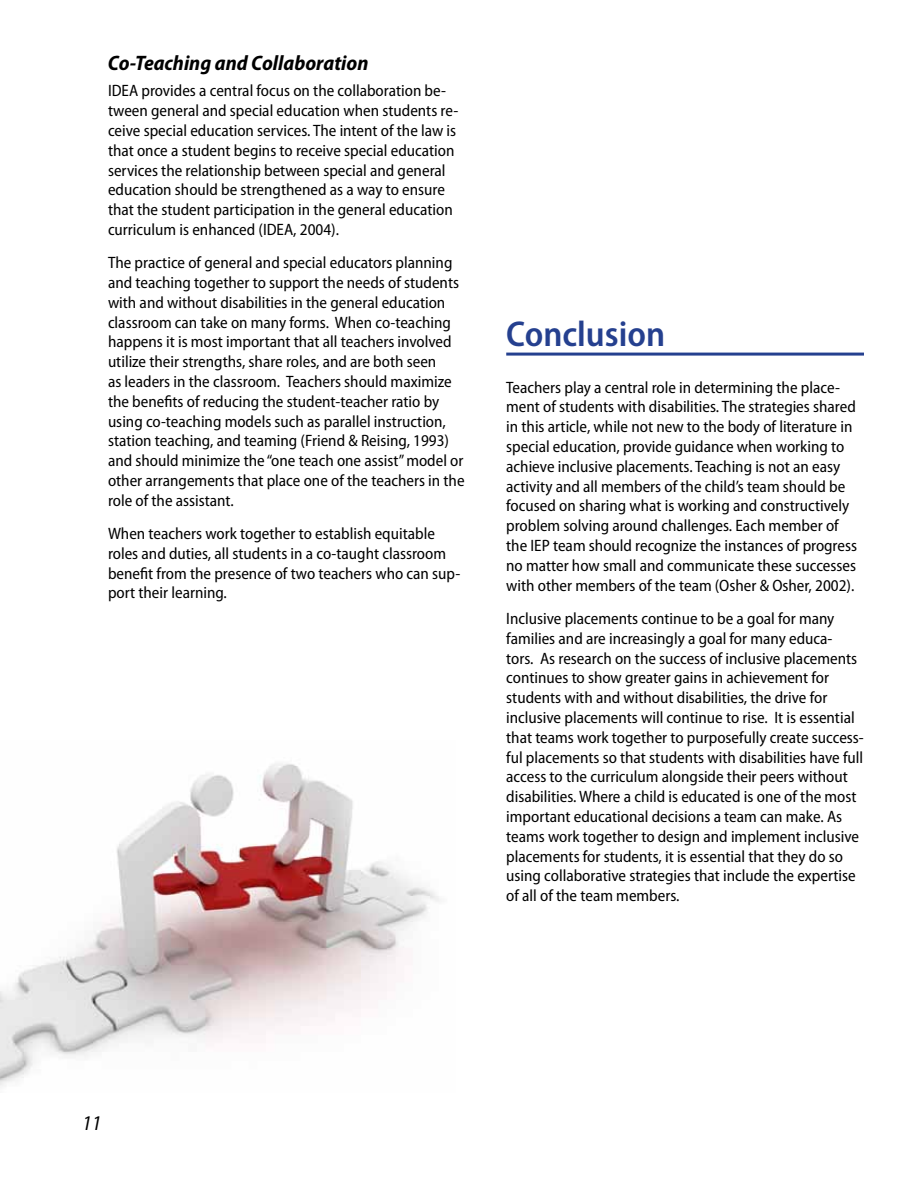
<style>
.page{position:relative;width:918px;height:1188px;background:#fff}
.page>*{position:absolute;margin:0;border:0;box-sizing:border-box;transform-origin:0 0}
.t1{font:600 semi-condensed 36px "Myriad Pro";color:#25408f}
.t2{font:italic 700 semi-condensed 21px "Myriad Pro";color:#000}
.t3{font:italic semi-condensed 21px "Myriad Pro";color:#000}
.t4{font:semi-condensed 16.5px/19.8px "Myriad Pro";color:#000}
</style>
<div class="page">
<hr style="left:506px;top:353px;width:358px;height:3px;background:#25408f">
<img style="left:0;top:763px;width:439px;height:323px">
<p class="t2" style="left:108px;top:51px;width:262px">Co-Teaching and Collaboration</p>
<p class="t4" style="left:108px;top:81px;width:352px">IDEA provides a central focus on the collaboration be&shy;tween general and special education when students re&shy;ceive special education services. The intent of the law is that once a student begins to receive special education services the relationship between special and general education should be strengthened as a way to ensure that the student participation in the general education curriculum is enhanced (IDEA, 2004).</p>
<p class="t4" style="left:108px;top:253px;width:358px">The practice of general and special educators planning and teaching together to support the needs of students with and without disabilities in the general education classroom can take on many forms. When co-teaching happens it is most important that all teachers involved utilize their strengths, share roles, and are both seen<br>as leaders in the classroom. Teachers should maximize the benefits of reducing the student-teacher ratio by using co-teaching models such as parallel instruction, station teaching, and teaming (Friend &amp; Reising, 1993) and should minimize the “one teach one assist” model or other arrangements that place one of the teachers in the role of the assistant.</p>
<p class="t4" style="left:108px;top:524px;width:354px">When teachers work together to establish equitable roles and duties, all students in a co-taught classroom benefit from the presence of two teachers who can sup&shy;port their learning.</p>
<h1 class="t1" style="left:506px;top:314px;width:160px">Conclusion</h1>
<p class="t4" style="left:506px;top:378px;width:352px">Teachers play a central role in determining the place&shy;ment of students with disabilities. The strategies shared in this article, while not new to the body of literature in special education, provide guidance when working to achieve inclusive placements. Teaching is not an easy activity and all members of the child’s team should be focused on sharing what is working and constructively problem solving around challenges. Each member of the IEP team should recognize the instances of progress no matter how small and communicate these successes with other members of the team (Osher &amp; Osher, 2002).</p>
<p class="t4" style="left:506px;top:609px;width:359px">Inclusive placements continue to be a goal for many families and are increasingly a goal for many educa&shy;tors. As research on the success of inclusive placements continues to show greater gains in achievement for students with and without disabilities, the drive for inclusive placements will continue to rise. It is essential that teams work together to purposefully create success&shy;ful placements so that students with disabilities have full access to the curriculum alongside their peers without disabilities. Where a child is educated is one of the most important educational decisions a team can make. As teams work together to design and implement inclusive placements for students, it is essential that they do so using collaborative strategies that include the expertise of all of the team members.</p>
<p class="t3" style="left:82px;top:1112px;width:21px">11</p>
</div>
